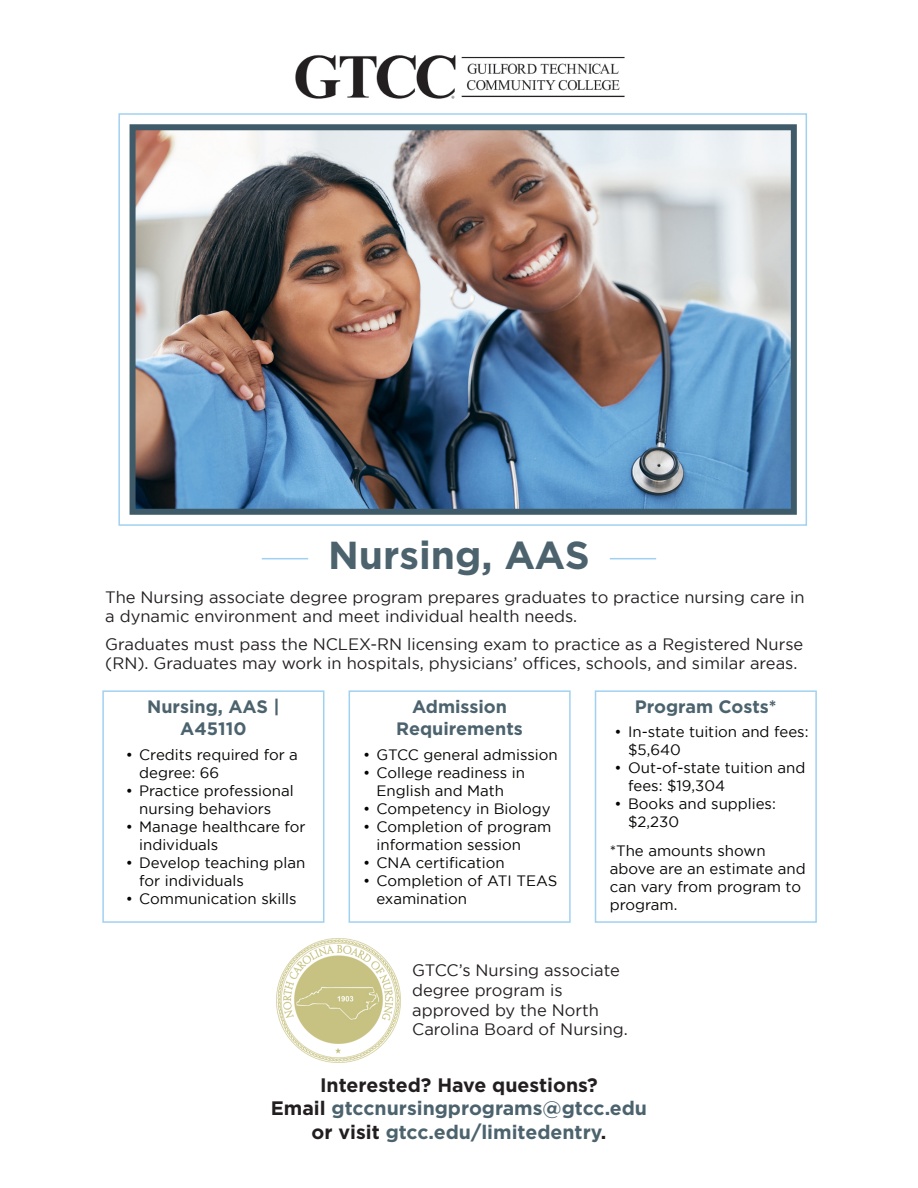
<style>
.page{position:relative;width:918px;height:1188px;background:#fff}
.page>*{position:absolute;margin:0;border:0;box-sizing:border-box;transform-origin:0 0}
.t1{font:700 39px "Gotham";color:#4c636e}
.t2{font:700 19.5px "Gotham";color:#4c636e}
.t3{font:700 19.5px "Gotham";color:#231f20}
.t4{font:700 18px/21.6px "Gotham";color:#4c636e;text-align:center}
.t5{font:16.5px/19.8px "Gotham";color:#231f20}
.t6{font:15px/18px "Gotham";color:#040503}
.s1{color:#231f20}
</style>
<div class="page">
<div style="left:118px;top:113px;width:689px;height:413px;border:2px solid #a0d1f0"></div>
<img style="left:137px;top:131px;width:653px;height:377px">
<div style="left:130px;top:124px;width:667px;height:391px;border:6px solid #3f5b69"></div>
<div style="left:102px;top:690px;width:222px;height:233px;border:2px solid #a0d1f0"></div>
<div style="left:595px;top:690px;width:222px;height:233px;border:2px solid #a0d1f0"></div>
<div style="left:349px;top:690px;width:222px;height:233px;border:2px solid #a0d1f0"></div>
<hr style="left:262px;top:558px;width:46px;height:1px;background:#a0d1f0">
<hr style="left:610px;top:558px;width:46px;height:1px;background:#a0d1f0">
<img style="left:295px;top:55px;width:330px;height:44px">
<img style="left:276px;top:938px;width:124px;height:124px">
<p class="t1" style="left:328px;top:532px;width:263px">Nursing, AAS</p>
<p class="t5" style="left:105px;top:587px;width:701px">The Nursing associate degree program prepares graduates to practice nursing care in a dynamic environment and meet individual health needs.</p>
<p class="t5" style="left:105px;top:634px;width:700px">Graduates must pass the NCLEX-RN licensing exam to practice as a Registered Nurse (RN). Graduates may work in hospitals, physicians’ offices, schools, and similar areas.</p>
<p class="t4" style="left:147px;top:696px;width:134px">Nursing, AAS |<br>A45110</p>
<p class="t4" style="left:396px;top:696px;width:128px">Admission<br>Requirements</p>
<p class="t6" style="left:139px;top:746px;width:160px;text-indent:-14px">• Credits required for a degree: 66</p>
<p class="t6" style="left:139px;top:782px;width:156px;text-indent:-14px">• Practice professional nursing behaviors</p>
<p class="t6" style="left:139px;top:818px;width:168px;text-indent:-14px">• Manage healthcare for individuals</p>
<p class="t6" style="left:139px;top:854px;width:168px;text-indent:-14px">• Develop teaching plan for individuals</p>
<p class="t6" style="left:126px;top:890px;width:172px">• Communication skills</p>
<p class="t4" style="left:635px;top:696px;width:143px">Program Costs*</p>
<p class="t6" style="left:628px;top:722px;width:182px;text-indent:-14px">• In-state tuition and fees: $5,640</p>
<p class="t6" style="left:628px;top:758px;width:179px;text-indent:-14px">• Out-of-state tuition and fees: $19,304</p>
<p class="t6" style="left:628px;top:794px;width:149px;text-indent:-14px">• Books and supplies: $2,230</p>
<p class="t6" style="left:363px;top:745px;width:196px">• GTCC general admission</p>
<p class="t6" style="left:363px;top:763px;width:164px;text-align:center">• College readiness in<br>English and Math</p>
<p class="t6" style="left:363px;top:799px;width:189px">• Competency in Biology</p>
<p class="t6" style="left:377px;top:817px;width:176px;text-indent:-14px">• Completion of program information session</p>
<p class="t6" style="left:363px;top:853px;width:143px">• CNA certification</p>
<p class="t6" style="left:377px;top:871px;width:182px;text-indent:-14px">• Completion of ATI TEAS examination</p>
<p class="t6" style="left:610px;top:841px;width:198px">*The amounts shown above are an estimate and can vary from program to program.</p>
<p class="t5" style="left:412px;top:960px;width:217px">GTCC’s Nursing associate degree program is approved by the North<br>Carolina Board of Nursing.</p>
<p class="t3" style="left:320px;top:1074px;width:279px">Interested? Have questions?</p>
<p class="t2" style="left:271px;top:1097px;width:378px"><span class="s1">Email</span> gtccnursingprograms@gtcc.edu</p>
<p class="t2" style="left:312px;top:1121px;width:296px"><span class="s1">or visit</span> gtcc.edu/limitedentry<span class="s1">.</span></p>
</div>
